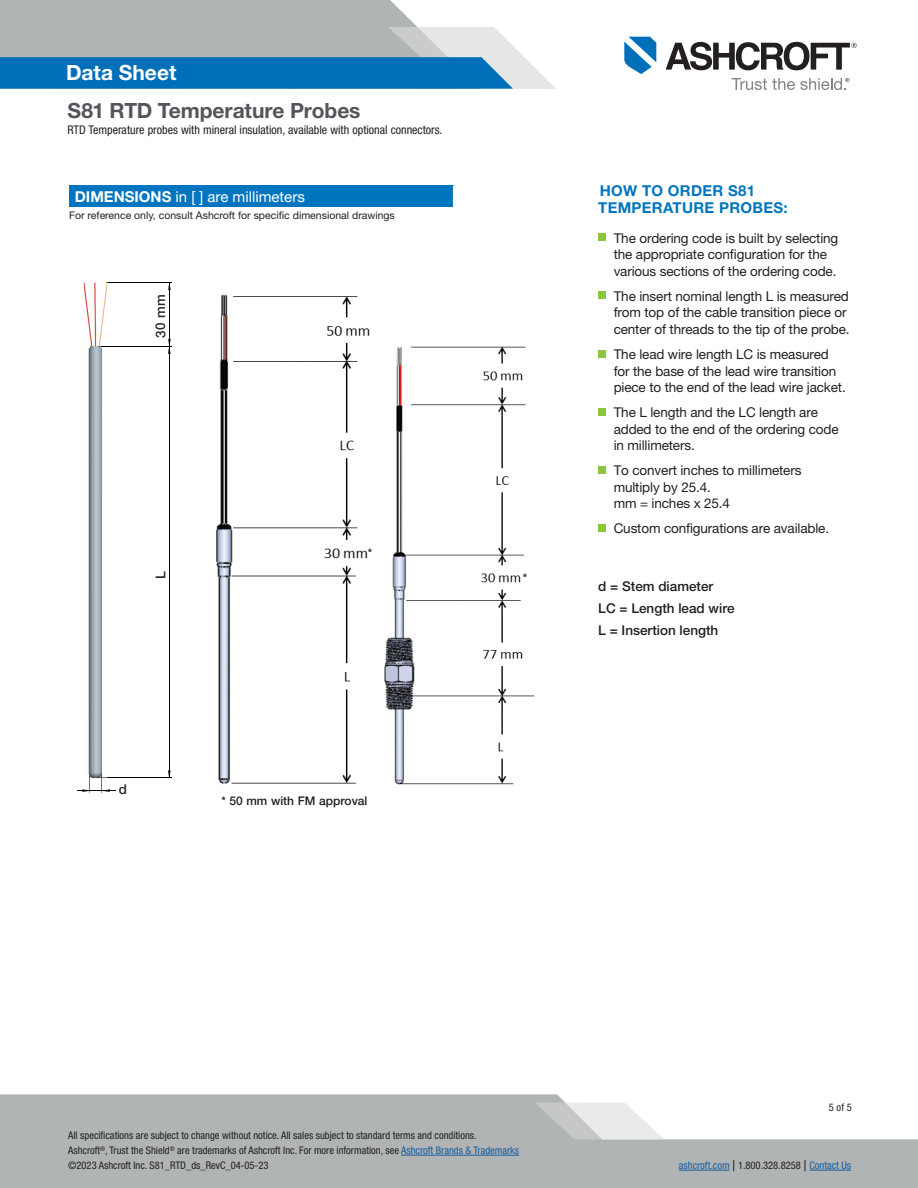
<style>
.page{position:relative;width:918px;height:1188px;background:#fff}
.page>*{position:absolute;margin:0;border:0;box-sizing:border-box;transform-origin:0 0}
.t1{font:700 21px "Helvetica Neue LT Pro";letter-spacing:-.005em;color:#54555a}
.t2{font:700 21px "Helvetica Neue LT Pro";color:#fff}
.FEATURES_Bullets{font:700 15px/16.5px "Helvetica Neue LT Pro";letter-spacing:.02em;color:#0075bf}
.TABLE_Header{font:15px "Helvetica Neue LT Pro";color:#fff}
.t3{font:13.5px/16.5px "Helvetica Neue LT Pro";letter-spacing:-.01em;color:#231f20}
.t4{font:500 13.5px "Helvetica Neue LT Pro";color:#231f20}
.t5{font:500 13.5px "Helvetica Neue LT Pro";color:#2e2926}
.t6{font:condensed 12px "Helvetica Neue LT Pro";color:#231f20}
.t7{font:500 12px "Helvetica Neue LT Pro";color:#231f20}
.t8{font:condensed 10.5px/15px "Helvetica Neue LT Pro";color:#231f20}
.t9{font:10.5px "Helvetica Neue LT Pro";color:#231f20}
.t10{font:condensed 10.5px "Helvetica Neue LT Pro";color:#175d9e}
.s1{font-weight:700}
.s2{color:#175d9e}
.s3{font-size:15px;color:#231f20}
.s4{color:#231f20}
</style>
<div class="page">
<svg style="left:0;top:0;width:556px;height:89px;background:#86abc3"></svg>
<svg style="left:624px;top:37px;width:32px;height:37px"></svg>
<svg style="left:666px;top:42px;width:191px;height:28px"></svg>
<svg style="left:732px;top:78px;width:117px;height:12px"></svg>
<svg style="left:0;top:1094px;width:918px;height:94px;background:#bcbfc0"></svg>
<svg style="left:535px;top:1102px;width:129px;height:37px"></svg>
<hr style="left:679px;top:1170px;width:51px;height:1px;background:#175d9e">
<hr style="left:809px;top:1170px;width:42px;height:1px;background:#175d9e">
<hr style="left:401px;top:1155px;width:118px;height:1px;background:#175d9e">
<hr style="left:0;top:1008px;width:1px;height:131px;background:#fff">
<hr style="left:77px;top:790px;width:38px;height:1px;background:#040503">
<hr style="left:97px;top:778px;width:74px;height:1px;background:#040503">
<hr style="left:169px;top:346px;width:1px;height:432px;background:#040503">
<svg style="left:168px;top:339px;width:3px;height:15px"></svg>
<hr style="left:169px;top:283px;width:1px;height:63px;background:#040503">
<hr style="left:102px;top:346px;width:70px;height:1px;background:#040503">
<hr style="left:107px;top:282px;width:65px;height:1px;background:#040503">
<img style="left:84px;top:283px;width:23px;height:495px">
<svg style="left:82px;top:766px;width:8px;height:27px"></svg>
<svg style="left:97px;top:766px;width:13px;height:27px"></svg>
<div style="left:69px;top:186px;width:385px;height:21px;background:#0075bf"></div>
<svg style="left:453px;top:186px;width:1px;height:21px"></svg>
<div style="left:598px;top:233px;width:8px;height:8px;background:#8bc63e"></div>
<div style="left:598px;top:291px;width:8px;height:8px;background:#8bc63e"></div>
<div style="left:598px;top:350px;width:8px;height:8px;background:#8bc63e"></div>
<div style="left:598px;top:408px;width:8px;height:8px;background:#8bc63e"></div>
<div style="left:598px;top:466px;width:8px;height:8px;background:#8bc63e"></div>
<div style="left:598px;top:524px;width:8px;height:8px;background:#8bc63e"></div>
<img style="left:216px;top:294px;width:154px;height:491px">
<img style="left:384px;top:346px;width:151px;height:439px">
<h1 class="t2" style="left:66px;top:59px;width:112px">Data Sheet</h1>
<h1 class="t1" style="left:68px;top:98px;width:295px">S81 RTD Temperature Probes</h1>
<p class="t6" style="left:68px;top:123px;width:376px">RTD Temperature probes with mineral insulation, available with optional connectors.</p>
<p class="TABLE_Header" style="left:75px;top:187px;width:232px"><span class="s1">DIMENSIONS</span> in [ ] are millimeters</p>
<p class="t9" style="left:69px;top:208px;width:327px">For reference only, consult Ashcroft for specific dimensional drawings</p>
<p class="t5" style="left:152px;top:338px;width:45px;rotate:-90deg">30 mm</p>
<p class="t5" style="left:152px;top:579px;width:9px;rotate:-90deg">L</p>
<p class="t7" style="left:368px;top:546px;width:6px">*</p>
<p class="t5" style="left:119px;top:781px;width:10px">d</p>
<p class="t7" style="left:221px;top:794px;width:148px">* 50 mm with FM approval</p>
<p class="t7" style="left:523px;top:570px;width:6px">*</p>
<p class="FEATURES_Bullets" style="left:598px;top:182px;width:191px">HOW TO ORDER S81<br>TEMPERATURE PROBES:</p>
<p class="t3" style="left:614px;top:229px;width:226px">The ordering code is built by selecting the appropriate configuration for the various sections of the ordering code.</p>
<p class="t3" style="left:614px;top:288px;width:238px">The insert nominal length L is measured from top of the cable transition piece or center of threads to the tip of the probe.</p>
<p class="t3" style="left:614px;top:346px;width:234px">The lead wire length LC is measured for the base of the lead wire transition piece to the end of the lead wire jacket.</p>
<p class="t3" style="left:614px;top:404px;width:226px">The L length and the LC length are added to the end of the ordering code in millimeters.</p>
<p class="t3" style="left:614px;top:462px;width:189px">To convert inches to millimeters multiply by 25.4.<br>mm = inches x 25.4</p>
<p class="t3" style="left:614px;top:520px;width:217px">Custom configurations are available.</p>
<p class="t4" style="left:598px;top:578px;width:117px">d = Stem diameter</p>
<p class="t4" style="left:598px;top:600px;width:138px">LC = Length lead wire</p>
<p class="t4" style="left:598px;top:622px;width:122px">L = Insertion length</p>
<p class="t8" style="left:68px;top:1128px;width:453px">All specifications are subject to change without notice. All sales subject to standard terms and conditions.<br>Ashcroft<sup>®</sup>, Trust the Shield<sup>®</sup> are trademarks of Ashcroft Inc. For more information, see <span class="s2">Ashcroft Brands &amp; Trademarks </span>©2023 Ashcroft Inc. S81_RTD_ds_RevC_04-05-23</p>
<p class="t8" style="left:829px;top:1100px;width:24px">5 of 5</p>
<p class="t10" style="left:679px;top:1159px;width:174px">ashcroft.com <span class="s3">|</span> <span class="s4">1.800.328.8258</span> <span class="s3">|</span> Contact Us</p>
</div>
